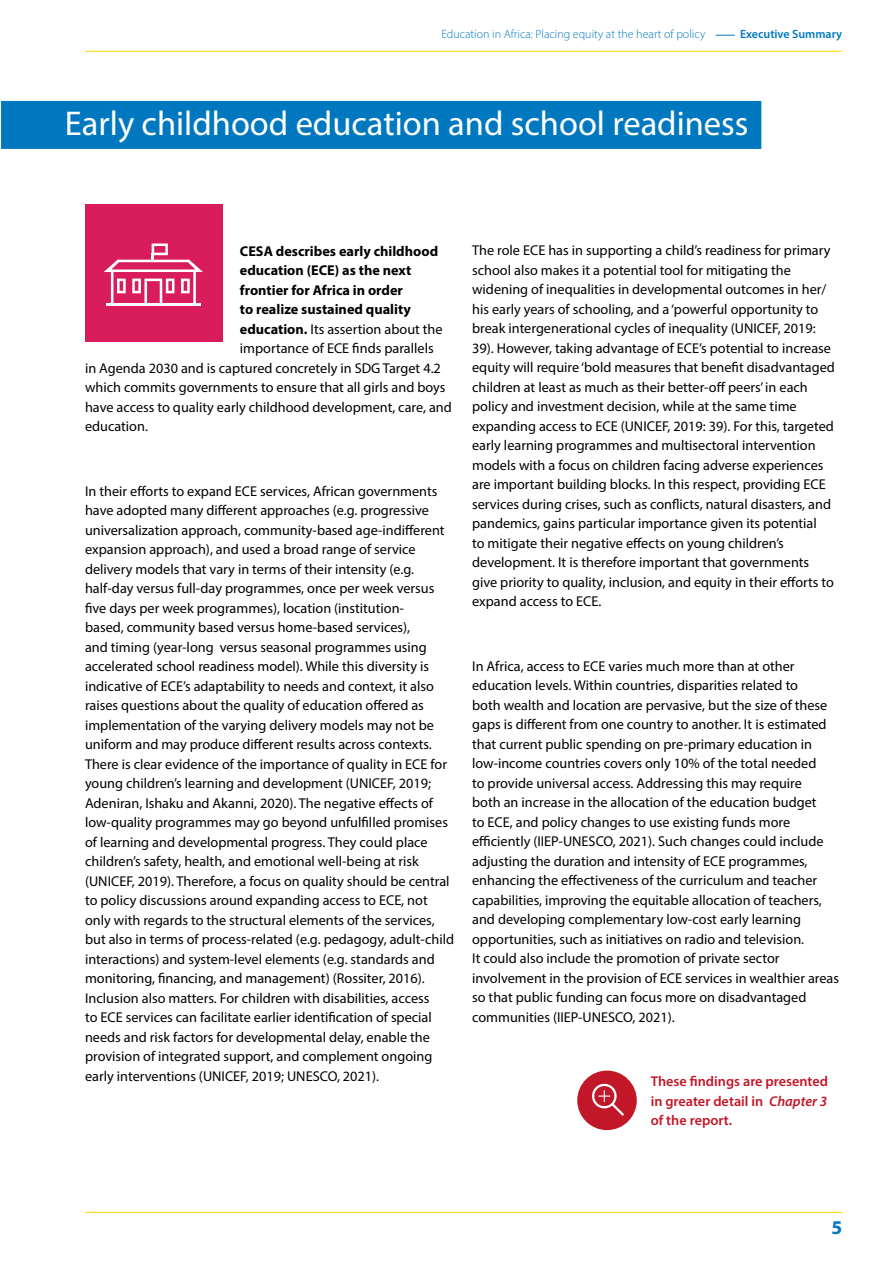
<style>
.page{position:relative;width:893px;height:1263px;background:#fff}
.page>*{position:absolute;margin:0;border:0;box-sizing:border-box;transform-origin:0 0}
.t1{font:34.5px "Myriad Pro";color:#fff}
.t2{font:700 19.5px "Myriad Pro";color:#0078bf}
.t3{font:14.25px/19.5px "Myriad Pro";color:#000}
.t4{font:700 14.25px "Myriad Pro";color:#000}
.t5{font:600 14.25px/19.5px "Myriad Pro";color:#c11728;text-align:justify}
.t6{font:300 12px "Myriad Pro";color:#0078bf}
.t7{font:600 12px "Myriad Pro";color:#0078bf}
.s1{font-weight:700}
.s2{font-style:italic}
</style>
<div class="page">
<hr style="left:85px;top:1212px;width:757px;height:1px;background:#ffd500">
<svg style="left:716px;top:35px;width:19px;height:1px"></svg>
<hr style="left:85px;top:51px;width:757px;height:1px;background:#ffd500">
<div style="left:1px;top:101px;width:760px;height:48px;background:#0078bf"></div>
<div style="left:577px;top:1070px;width:60px;height:60px;background:#c11728;border-radius:50%"></div>
<svg style="left:592px;top:1083px;width:32px;height:32px"></svg>
<div style="left:85px;top:204px;width:138px;height:138px;background:#d91c5c"></div>
<svg style="left:104px;top:243px;width:99px;height:62px"></svg>
<p class="t6" style="left:441px;top:27px;width:265px">Education in Africa: Placing equity at the heart of policy</p>
<p class="t7" style="left:740px;top:27px;width:104px">Executive Summary</p>
<h1 class="t1" style="left:65px;top:102px;width:685px">Early childhood education and school readiness</h1>
<p class="t4" style="left:240px;top:242px;width:200px">CESA describes early childhood</p>
<p class="t4" style="left:240px;top:261px;width:173px">education (ECE) as the next</p>
<p class="t4" style="left:240px;top:281px;width:165px">frontier for Africa in order</p>
<p class="t4" style="left:240px;top:300px;width:172px">to realize sustained quality</p>
<p class="t3" style="left:240px;top:319px;width:204px"><span class="s1">education.</span> Its assertion about the</p>
<p class="t3" style="left:240px;top:338px;width:195px">importance of ECE finds parallels</p>
<p class="t3" style="left:85px;top:358px;width:357px">in Agenda 2030 and is captured concretely in SDG Target 4.2</p>
<p class="t3" style="left:85px;top:377px;width:362px">which commits governments to ensure that all girls and boys</p>
<p class="t3" style="left:85px;top:397px;width:368px">have access to quality early childhood development, care, and</p>
<p class="t3" style="left:85px;top:416px;width:64px">education.</p>
<p class="t3" style="left:85px;top:481px;width:371px">In their efforts to expand ECE services, African governments have adopted many different approaches (e.g. progressive universalization approach, community-based age-indifferent expansion approach), and used a broad range of service delivery models that vary in terms of their intensity (e.g. half-day versus full-day programmes, once per week versus five days per week programmes), location (institution-<br>based, community based versus home-based services),<br>and timing (year-long versus seasonal programmes using accelerated school readiness model). While this diversity is indicative of ECE’s adaptability to needs and context, it also raises questions about the quality of education offered as implementation of the varying delivery models may not be uniform and may produce different results across contexts.<br>There is clear evidence of the importance of quality in ECE for young children’s learning and development (UNICEF, 2019; Adeniran, Ishaku and Akanni, 2020). The negative effects of low-quality programmes may go beyond unfulfilled promises of learning and developmental progress. They could place children’s safety, health, and emotional well-being at risk (UNICEF, 2019). Therefore, a focus on quality should be central to policy discussions around expanding access to ECE, not only with regards to the structural elements of the services, but also in terms of process-related (e.g. pedagogy, adult-child interactions) and system-level elements (e.g. standards and monitoring, financing, and management) (Rossiter, 2016).<br>Inclusion also matters. For children with disabilities, access<br>to ECE services can facilitate earlier identification of special needs and risk factors for developmental delay, enable the provision of integrated support, and complement ongoing early interventions (UNICEF, 2019; UNESCO, 2021).</p>
<p class="t3" style="left:472px;top:241px;width:364px">The role ECE has in supporting a child’s readiness for primary school also makes it a potential tool for mitigating the widening of inequalities in developmental outcomes in her/ his early years of schooling, and a ‘powerful opportunity to break intergenerational cycles of inequality (UNICEF, 2019:<br>39). However, taking advantage of ECE’s potential to increase equity will require ‘bold measures that benefit disadvantaged children at least as much as their better-off peers’ in each policy and investment decision, while at the same time expanding access to ECE (UNICEF, 2019: 39). For this, targeted early learning programmes and multisectoral intervention models with a focus on children facing adverse experiences are important building blocks. In this respect, providing ECE services during crises, such as conflicts, natural disasters, and pandemics, gains particular importance given its potential<br>to mitigate their negative effects on young children’s development. It is therefore important that governments give priority to quality, inclusion, and equity in their efforts to expand access to ECE.</p>
<p class="t3" style="left:472px;top:656px;width:368px">In Africa, access to ECE varies much more than at other education levels. Within countries, disparities related to<br>both wealth and location are pervasive, but the size of these gaps is different from one country to another. It is estimated that current public spending on pre-primary education in low-income countries covers only 10% of the total needed<br>to provide universal access. Addressing this may require<br>both an increase in the allocation of the education budget<br>to ECE, and policy changes to use existing funds more efficiently (IIEP-UNESCO, 2021). Such changes could include adjusting the duration and intensity of ECE programmes, enhancing the effectiveness of the curriculum and teacher capabilities, improving the equitable allocation of teachers, and developing complementary low-cost early learning opportunities, such as initiatives on radio and television.<br>It could also include the promotion of private sector involvement in the provision of ECE services in wealthier areas so that public funding can focus more on disadvantaged communities (IIEP-UNESCO, 2021).</p>
<p class="t5" style="left:651px;top:1071px;width:179px">These findings are presented in greater detail in <span class="s2">Chapter 3 </span>of the report.</p>
<h2 class="t2" style="left:831px;top:1215px;width:12px">5</h2>
</div>
